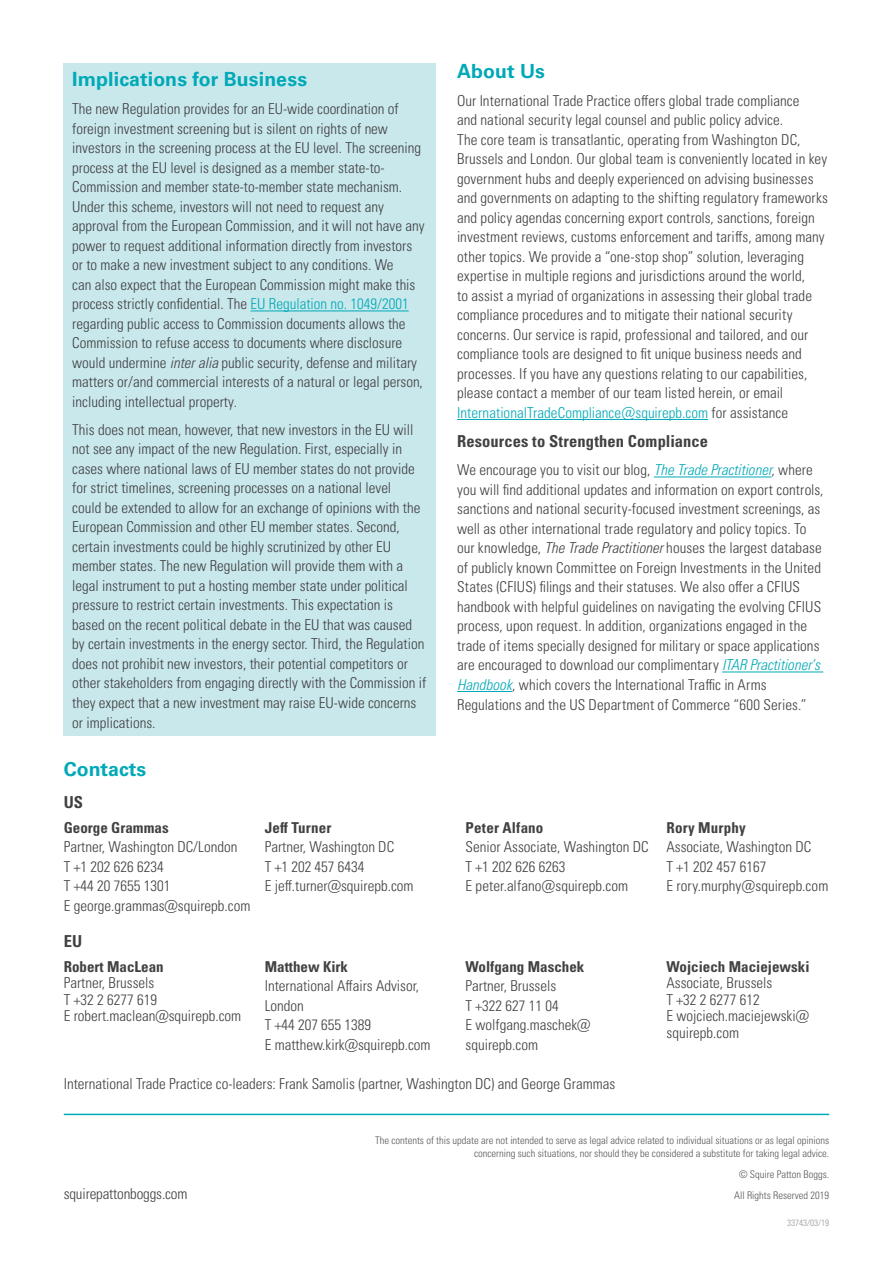
<style>
.page{position:relative;width:893px;height:1263px;background:#fff}
.page>*{position:absolute;margin:0;border:0;box-sizing:border-box;transform-origin:0 0}
.Body{font:700 19.5px "Univers LTCYR 65";color:#00a9b7}
.Body-2{font:16.5px "Univers LTCYR 67 Bold Cond";letter-spacing:.005em;color:#414042}
.Body-3{font:15px/19.5px "Univers LTCYR 47 Light Cond";color:#414042}
.Contact{font:15px/19.5px "Univers LTCYR 47 Light Cond";color:#414042}
.Contact-2{font:15px "Univers LTCYR 67 Bold Cond";color:#414042}
.t1{font:10.5px/12.6px "Univers LTCYR 47 Light Cond";color:#58595b;text-align:right}
.t2{font:9px "Univers LTCYR 47 Light Cond";color:#939598}
.s1{color:#00a9b7}
.s2{font-family:"Univers LTCYR 47 Light Cond Obl"}
.s3{font-family:"Univers LTCYR 47 Light Cond Obl";color:#00a9b7}
</style>
<div class="page">
<div style="left:64px;top:64px;width:372px;height:672px;background:#c9e8ec"></div>
<hr style="left:251px;top:311px;width:158px;height:1px;background:#00a9b7">
<hr style="left:457px;top:419px;width:251px;height:1px;background:#00a9b7">
<hr style="left:654px;top:477px;width:117px;height:1px;background:#00a9b7">
<hr style="left:722px;top:672px;width:101px;height:1px;background:#00a9b7">
<hr style="left:457px;top:691px;width:55px;height:1px;background:#00a9b7">
<hr style="left:64px;top:1114px;width:765px;height:1px;background:#00a9b7">
<p class="Body" style="left:72px;top:66px;width:236px">Implications for Business</p>
<p class="Body-3" style="left:72px;top:99px;width:354px">The new Regulation provides for an EU-wide coordination of foreign investment screening but is silent on rights of new investors in the screening process at the EU level. The screening process at the EU level is designed as a member state-to-Commission and member state-to-member state mechanism.<br>Under this scheme, investors will not need to request any approval from the European Commission, and it will not have any power to request additional information directly from investors or to make a new investment subject to any conditions. We<br>can also expect that the European Commission might make this process strictly confidential. The <span class="s1">EU Regulation no. 1049/2001 </span>regarding public access to Commission documents allows the Commission to refuse access to documents where disclosure would undermine <span class="s2">inter alia</span> public security, defense and military matters or/and commercial interests of a natural or legal person, including intellectual property.</p>
<p class="Body-3" style="left:72px;top:419px;width:356px">This does not mean, however, that new investors in the EU will not see any impact of the new Regulation. First, especially in cases where national laws of EU member states do not provide for strict timelines, screening processes on a national level<br>could be extended to allow for an exchange of opinions with the European Commission and other EU member states. Second, certain investments could be highly scrutinized by other EU member states. The new Regulation will provide them with a legal instrument to put a hosting member state under political pressure to restrict certain investments. This expectation is based on the recent political debate in the EU that was caused by certain investments in the energy sector. Third, the Regulation does not prohibit new investors, their potential competitors or other stakeholders from engaging directly with the Commission if they expect that a new investment may raise EU-wide concerns or implications.</p>
<p class="Body" style="left:64px;top:755px;width:84px">Contacts</p>
<p class="Body-2" style="left:64px;top:792px;width:21px">US</p>
<p class="Contact-2" style="left:64px;top:818px;width:106px">George Grammas</p>
<p class="Contact" style="left:64px;top:836px;width:175px">Partner, Washington DC/London</p>
<p class="Contact" style="left:64px;top:856px;width:108px">T +1 202 626 6234<br>T +44 20 7655 1301</p>
<p class="Contact" style="left:64px;top:895px;width:188px">E george.grammas@squirepb.com</p>
<p class="Body-2" style="left:64px;top:931px;width:20px">EU</p>
<p class="Contact-2" style="left:64px;top:957px;width:101px">Robert MacLean</p>
<p class="Contact" style="left:64px;top:972px;width:92px">Partner, Brussels</p>
<p class="Contact" style="left:64px;top:989px;width:95px">T +32 2 6277 619</p>
<p class="Contact" style="left:64px;top:1005px;width:179px">E robert.maclean@squirepb.com</p>
<p class="Contact-2" style="left:265px;top:818px;width:68px">Jeff Turner</p>
<p class="Contact" style="left:265px;top:836px;width:131px">Partner, Washington DC</p>
<p class="Contact" style="left:265px;top:856px;width:101px">T +1 202 457 6434</p>
<p class="Body-3" style="left:265px;top:875px;width:150px">E jeff.turner@squirepb.com</p>
<p class="Contact-2" style="left:265px;top:957px;width:85px">Matthew Kirk</p>
<p class="Contact" style="left:265px;top:975px;width:156px">International Affairs Advisor,<br>London</p>
<p class="Contact" style="left:265px;top:1014px;width:108px">T +44 207 655 1389</p>
<p class="Contact" style="left:265px;top:1034px;width:167px">E matthew.kirk@squirepb.com</p>
<p class="Body" style="left:457px;top:57px;width:89px">About Us</p>
<p class="Body-3" style="left:457px;top:90px;width:372px">Our International Trade Practice offers global trade compliance<br>and national security legal counsel and public policy advice.<br>The core team is transatlantic, operating from Washington DC, Brussels and London. Our global team is conveniently located in key government hubs and deeply experienced on advising businesses and governments on adapting to the shifting regulatory frameworks and policy agendas concerning export controls, sanctions, foreign investment reviews, customs enforcement and tariffs, among many other topics. We provide a “one-stop shop” solution, leveraging expertise in multiple regions and jurisdictions around the world,<br>to assist a myriad of organizations in assessing their global trade compliance procedures and to mitigate their national security concerns. Our service is rapid, professional and tailored, and our compliance tools are designed to fit unique business needs and processes. If you have any questions relating to our capabilities, please contact a member of our team listed herein, or email <span class="s1">InternationalTradeCompliance@squirepb.com</span> for assistance</p>
<p class="Body-2" style="left:457px;top:431px;width:252px">Resources to Strengthen Compliance</p>
<p class="Body-3" style="left:457px;top:460px;width:368px">We encourage you to visit our blog, <span class="s3">The Trade Practitioner</span><span class="s2">,</span> where you will find additional updates and information on export controls, sanctions and national security-focused investment screenings, as well as other international trade regulatory and policy topics. To our knowledge, <span class="s2">The Trade Practitioner</span> houses the largest database of publicly known Committee on Foreign Investments in the United States (CFIUS) filings and their statuses. We also offer a CFIUS handbook with helpful guidelines on navigating the evolving CFIUS process, upon request. In addition, organizations engaged in the trade of items specially designed for military or space applications are encouraged to download our complimentary <span class="s3">ITAR Practitioner’s Handbook</span>, which covers the International Traffic in Arms Regulations and the US Department of Commerce “600 Series.”</p>
<p class="Contact-2" style="left:466px;top:818px;width:79px">Peter Alfano</p>
<p class="Contact" style="left:466px;top:836px;width:184px">Senior Associate, Washington DC</p>
<p class="Contact" style="left:466px;top:856px;width:101px">T +1 202 626 6263</p>
<p class="Contact" style="left:466px;top:875px;width:164px">E peter.alfano@squirepb.com</p>
<p class="Contact-2" style="left:666px;top:818px;width:81px">Rory Murphy</p>
<p class="Contact" style="left:666px;top:836px;width:146px">Associate, Washington DC</p>
<p class="Contact" style="left:666px;top:856px;width:101px">T +1 202 457 6167</p>
<p class="Contact" style="left:666px;top:875px;width:163px">E rory.murphy@squirepb.com</p>
<p class="Contact-2" style="left:466px;top:957px;width:120px">Wolfgang Maschek</p>
<p class="Contact" style="left:466px;top:975px;width:92px">Partner, Brussels</p>
<p class="Contact" style="left:466px;top:995px;width:95px">T +322 627 11 04</p>
<p class="Contact" style="left:466px;top:1014px;width:126px">E wolfgang.maschek@ squirepb.com</p>
<p class="Contact-2" style="left:666px;top:957px;width:144px">Wojciech Maciejewski</p>
<p class="Contact" style="left:666px;top:972px;width:107px">Associate, Brussels</p>
<p class="Contact" style="left:666px;top:989px;width:95px">T +32 2 6277 612</p>
<p class="Contact" style="left:666px;top:1007px;width:144px;line-height:16.5px">E wojciech.maciejewski@ squirepb.com</p>
<p class="Body-3" style="left:64px;top:1073px;width:553px">International Trade Practice co-leaders: Frank Samolis (partner, Washington DC) and George Grammas</p>
<p class="t1" style="left:375px;top:1133px;width:456px">The contents of this update are not intended to serve as legal advice related to individual situations or as legal opinions concerning such situations, nor should they be considered a substitute for taking legal advice.</p>
<p class="t1" style="left:739px;top:1167px;width:92px">© Squire Patton Boggs.</p>
<p class="Body-3" style="left:64px;top:1183px;width:125px">squirepattonboggs.com</p>
<p class="t1" style="left:734px;top:1188px;width:97px">All Rights Reserved 2019</p>
<p class="t2" style="left:787px;top:1217px;width:43px">33743/03/19</p>
</div>
